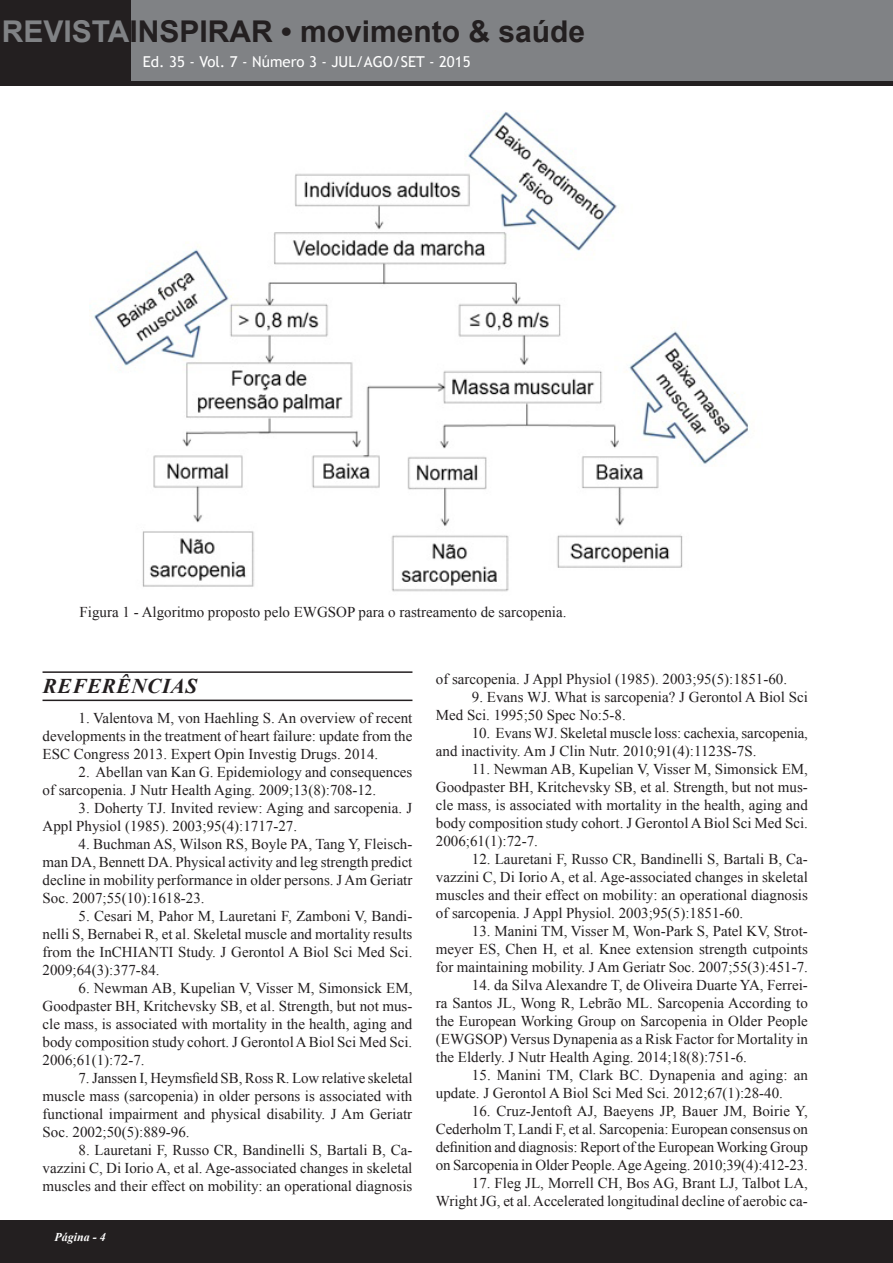
<style>
.page{position:relative;width:893px;height:1263px;background:#fff}
.page>*{position:absolute;margin:0;border:0;box-sizing:border-box;transform-origin:0 0}
.t1{font:700 30px "Arial";color:#231f20}
.Introdução{font:italic 700 21px "Times New Roman";letter-spacing:.035em;color:#231f20}
.Corpo_do_texto{font:15px/18px "Times New Roman";color:#231f20;text-align:justify}
.t2{font:15px "Trebuchet MS";color:#fff}
.t3{font:italic 700 12px "Times New Roman";color:#fff}
.s1{color:#808285}
</style>
<div class="page">
<div style="left:0;top:0;width:893px;height:85px;background:#231f20"></div>
<div style="left:0;top:1220px;width:893px;height:43px;background:#231f20"></div>
<div style="left:132px;top:0;width:761px;height:80px;background:#808285"></div>
<hr style="left:43px;top:671px;width:369px;height:2px;background:#231f20">
<hr style="left:43px;top:700px;width:369px;height:1px;background:#231f20">
<img style="left:89px;top:111px;width:659px;height:481px">
<h1 class="t1" style="left:2px;top:11px;width:585px"><span class="s1">REVISTA</span>INSPIRAR • movimento &amp; saúde</h1>
<p class="t2" style="left:143px;top:52px;width:329px">Ed. 35 - Vol. 7 - Número 3 - JUL/AGO/SET - 2015</p>
<p class="Corpo_do_texto" style="left:80px;top:603px;width:488px">Figura 1 - Algoritmo proposto pelo EWGSOP para o rastreamento de sarcopenia.</p>
<p class="Introdução" style="left:43px;top:671px;width:156px">REFERÊNCIAS</p>
<p class="Corpo_do_texto" style="left:43px;top:709px;width:371px;text-indent:36px">1. Valentova M, von Haehling S. An overview of recent developments in the treatment of heart failure: update from the ESC Congress 2013. Expert Opin Investig Drugs. 2014.</p>
<p class="Corpo_do_texto" style="left:43px;top:763px;width:371px;text-indent:36px">2. Abellan van Kan G. Epidemiology and consequences of sarcopenia. J Nutr Health Aging. 2009;13(8):708-12.</p>
<p class="Corpo_do_texto" style="left:43px;top:799px;width:371px;text-indent:36px">3. Doherty TJ. Invited review: Aging and sarcopenia. J<br>Appl Physiol (1985). 2003;95(4):1717-27.</p>
<p class="Corpo_do_texto" style="left:43px;top:835px;width:371px;text-indent:36px">4. Buchman AS, Wilson RS, Boyle PA, Tang Y, Fleisch&shy;man DA, Bennett DA. Physical activity and leg strength predict decline in mobility performance in older persons. J Am Geriatr Soc. 2007;55(10):1618-23.</p>
<p class="Corpo_do_texto" style="left:43px;top:907px;width:371px;text-indent:36px">5. Cesari M, Pahor M, Lauretani F, Zamboni V, Bandi&shy;nelli S, Bernabei R, et al. Skeletal muscle and mortality results from the InCHIANTI Study. J Gerontol A Biol Sci Med Sci.<br>2009;64(3):377-84.</p>
<p class="Corpo_do_texto" style="left:43px;top:979px;width:371px;text-indent:36px">6. Newman AB, Kupelian V, Visser M, Simonsick EM, Goodpaster BH, Kritchevsky SB, et al. Strength, but not mus&shy;cle mass, is associated with mortality in the health, aging and body composition study cohort. J Gerontol A Biol Sci Med Sci.<br>2006;61(1):72-7.</p>
<p class="Corpo_do_texto" style="left:43px;top:1069px;width:371px;text-indent:36px">7. Janssen I, Heymsfield SB, Ross R. Low relative skeletal muscle mass (sarcopenia) in older persons is associated with functional impairment and physical disability. J Am Geriatr Soc. 2002;50(5):889-96.</p>
<p class="Corpo_do_texto" style="left:43px;top:1141px;width:371px;text-indent:36px">8. Lauretani F, Russo CR, Bandinelli S, Bartali B, Ca&shy;vazzini C, Di Iorio A, et al. Age-associated changes in skeletal muscles and their effect on mobility: an operational diagnosis</p>
<p class="t3" style="left:55px;top:1229px;width:53px">Página - 4</p>
<p class="Corpo_do_texto" style="left:436px;top:669px;width:353px">of sarcopenia. J Appl Physiol (1985). 2003;95(5):1851-60.</p>
<p class="Corpo_do_texto" style="left:436px;top:687px;width:374px;text-indent:36px">9. Evans WJ. What is sarcopenia? J Gerontol A Biol Sci<br>Med Sci. 1995;50 Spec No:5-8.</p>
<p class="Corpo_do_texto" style="left:436px;top:723px;width:374px;text-indent:36px">10. Evans WJ. Skeletal muscle loss: cachexia, sarcopenia, and inactivity. Am J Clin Nutr. 2010;91(4):1123S-7S.</p>
<p class="Corpo_do_texto" style="left:436px;top:759px;width:374px;text-indent:36px">11. Newman AB, Kupelian V, Visser M, Simonsick EM, Goodpaster BH, Kritchevsky SB, et al. Strength, but not mus&shy;cle mass, is associated with mortality in the health, aging and body composition study cohort. J Gerontol A Biol Sci Med Sci.<br>2006;61(1):72-7.</p>
<p class="Corpo_do_texto" style="left:436px;top:849px;width:374px;text-indent:36px">12. Lauretani F, Russo CR, Bandinelli S, Bartali B, Ca&shy;vazzini C, Di Iorio A, et al. Age-associated changes in skeletal muscles and their effect on mobility: an operational diagnosis of sarcopenia. J Appl Physiol. 2003;95(5):1851-60.</p>
<p class="Corpo_do_texto" style="left:436px;top:921px;width:374px;text-indent:36px">13. Manini TM, Visser M, Won-Park S, Patel KV, Strot&shy;meyer ES, Chen H, et al. Knee extension strength cutpoints for maintaining mobility. J Am Geriatr Soc. 2007;55(3):451-7.</p>
<p class="Corpo_do_texto" style="left:436px;top:975px;width:374px;text-indent:36px">14. da Silva Alexandre T, de Oliveira Duarte YA, Ferrei&shy;ra Santos JL, Wong R, Lebrão ML. Sarcopenia According to the European Working Group on Sarcopenia in Older People (EWGSOP) Versus Dynapenia as a Risk Factor for Mortality in the Elderly. J Nutr Health Aging. 2014;18(8):751-6.</p>
<p class="Corpo_do_texto" style="left:436px;top:1065px;width:374px;text-indent:36px">15. Manini TM, Clark BC. Dynapenia and aging: an update. J Gerontol A Biol Sci Med Sci. 2012;67(1):28-40.</p>
<p class="Corpo_do_texto" style="left:436px;top:1101px;width:374px;text-indent:36px">16. Cruz-Jentoft AJ, Baeyens JP, Bauer JM, Boirie Y, Cederholm T, Landi F, et al. Sarcopenia: European consensus on definition and diagnosis: Report of the European Working Group on Sarcopenia in Older People. Age Ageing. 2010;39(4):412-23.</p>
<p class="Corpo_do_texto" style="left:436px;top:1173px;width:374px;text-align:right">17. Fleg JL, Morrell CH, Bos AG, Brant LJ, Talbot LA,<br>Wright JG, et al. Accelerated longitudinal decline of aerobic ca-</p>
</div>
